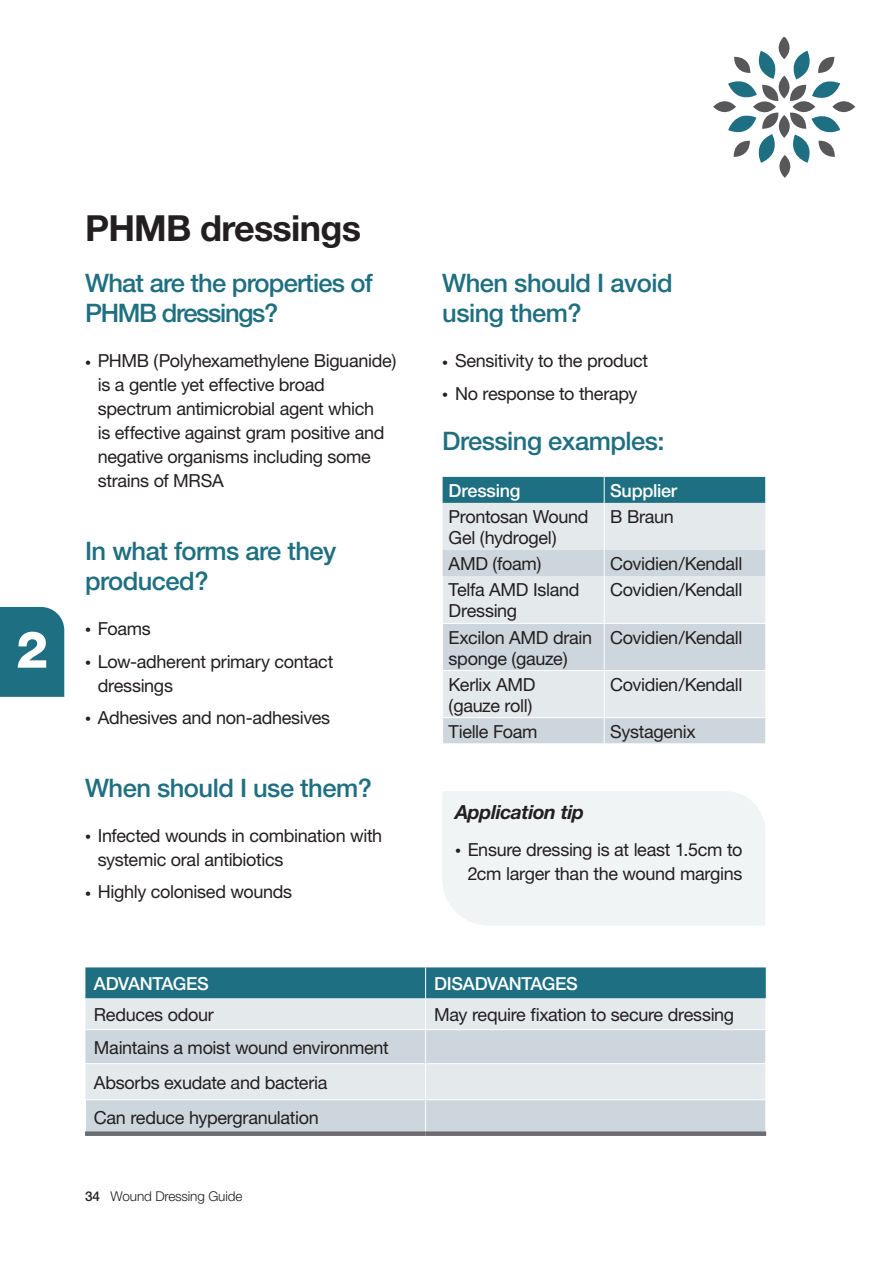
<style>
.page{position:relative;width:893px;height:1263px;background:#fff}
.page>*{position:absolute;margin:0;border:0;box-sizing:border-box;transform-origin:0 0}
.t1{font:800 51px "Helvetica Neue";color:#fff}
.t2{font:700 36px "Helvetica Neue";letter-spacing:-.02em;color:#231f20}
.t3{font:500 25.5px/30px "Helvetica Neue";letter-spacing:-.02em;color:#1e6f81}
.t4{font:italic 700 19.5px "Helvetica Neue";letter-spacing:-.02em;color:#231f20}
.t5{font:18px/24px "Helvetica Neue";letter-spacing:-.02em;color:#231f20}
.t6{font:500 18px "Helvetica Neue";letter-spacing:-.015em;color:#fff}
.t7{font:300 13.5px "Helvetica Neue";letter-spacing:-.01em;color:#231f20}
.s1{font-size:12px}
.s2{font-weight:500}
</style>
<div class="page">
<svg style="left:713px;top:37px;width:142px;height:141px"></svg>
<div style="left:0;top:607px;width:64px;height:90px;background:#1e6f81"></div>
<div style="left:85px;top:967px;width:681px;height:31px;background:#1e6f81"></div>
<div style="left:85px;top:998px;width:680px;height:31px;background:#e4e9ec"></div>
<svg style="left:85px;top:1030px;width:680px;height:101px;background:#d5dce2"></svg>
<hr style="left:425px;top:1064px;width:1px;height:35px;background:#fff">
<hr style="left:425px;top:998px;width:1px;height:31px;background:#fff">
<hr style="left:425px;top:1030px;width:1px;height:33px;background:#fff">
<hr style="left:85px;top:1063px;width:341px;height:1px;background:#fff">
<hr style="left:426px;top:1063px;width:340px;height:1px;background:#fff">
<hr style="left:425px;top:967px;width:1px;height:31px;background:#fff">
<hr style="left:85px;top:1100px;width:1px;height:31px;background:#fff">
<hr style="left:85px;top:1099px;width:341px;height:1px;background:#fff">
<hr style="left:426px;top:1099px;width:340px;height:1px;background:#fff">
<hr style="left:425px;top:1100px;width:1px;height:31px;background:#fff">
<div style="left:85px;top:1131px;width:341px;height:5px;background:#6c6d70"></div>
<div style="left:426px;top:1131px;width:340px;height:5px;background:#6c6d70"></div>
<div style="left:443px;top:503px;width:322px;height:47px;background:#e4e9ec"></div>
<svg style="left:443px;top:550px;width:322px;height:193px;background:#d8dfe4"></svg>
<div style="left:443px;top:477px;width:323px;height:26px;background:#1e6f81"></div>
<hr style="left:604px;top:503px;width:1px;height:47px;background:#fff">
<svg style="left:604px;top:550px;width:1px;height:26px"></svg>
<svg style="left:765px;top:550px;width:1px;height:26px"></svg>
<hr style="left:604px;top:576px;width:1px;height:47px;background:#fff">
<hr style="left:604px;top:624px;width:1px;height:46px;background:#fff">
<hr style="left:604px;top:671px;width:1px;height:46px;background:#fff">
<svg style="left:604px;top:718px;width:1px;height:25px"></svg>
<svg style="left:765px;top:718px;width:1px;height:25px"></svg>
<hr style="left:442px;top:623px;width:162px;height:1px;background:#fff">
<hr style="left:442px;top:670px;width:162px;height:1px;background:#fff">
<hr style="left:442px;top:717px;width:162px;height:1px;background:#fff">
<hr style="left:604px;top:623px;width:162px;height:1px;background:#fff">
<hr style="left:604px;top:670px;width:162px;height:1px;background:#fff">
<hr style="left:604px;top:717px;width:162px;height:1px;background:#fff">
<div style="left:442px;top:791px;width:323px;height:134px;background:#f1f4f5"></div>
<h1 class="t1" style="left:16px;top:619px;width:34px">2</h1>
<h2 class="t2" style="left:85px;top:206px;width:277px">PHMB dressings</h2>
<h3 class="t3" style="left:85px;top:268px;width:289px">What are the properties of<br>PHMB dressings?</h3>
<p class="t5" style="left:98px;top:349px;width:300px;text-indent:-13px"><span class="s1">•</span> PHMB (Polyhexamethylene Biguanide) is a gentle yet effective broad spectrum antimicrobial agent which<br>is effective against gram positive and negative organisms including some strains of MRSA</p>
<h3 class="t3" style="left:85px;top:535px;width:253px">In what forms are they produced?</h3>
<p class="t5" style="left:85px;top:616px;width:67px"><span class="s1">•</span> Foams</p>
<p class="t5" style="left:98px;top:649px;width:237px;text-indent:-13px"><span class="s1">•</span> Low-adherent primary contact dressings</p>
<p class="t5" style="left:85px;top:705px;width:247px"><span class="s1">•</span> Adhesives and non-adhesives</p>
<h3 class="t3" style="left:85px;top:772px;width:288px">When should I use them?</h3>
<p class="t5" style="left:98px;top:823px;width:286px;text-indent:-13px"><span class="s1">•</span> Infected wounds in combination with systemic oral antibiotics</p>
<p class="t5" style="left:85px;top:880px;width:209px"><span class="s1">•</span> Highly colonised wounds</p>
<h3 class="t3" style="left:442px;top:268px;width:232px">When should I avoid using them?</h3>
<p class="t5" style="left:442px;top:349px;width:208px"><span class="s1">•</span> Sensitivity to the product</p>
<p class="t5" style="left:442px;top:381px;width:197px"><span class="s1">•</span> No response to therapy</p>
<h3 class="t3" style="left:442px;top:425px;width:224px">Dressing examples:</h3>
<p class="t6" style="left:449px;top:480px;width:73px">Dressing</p>
<p class="t6" style="left:610px;top:480px;width:69px">Supplier</p>
<p class="t5" style="left:449px;top:506px;width:142px;line-height:21px">Prontosan Wound<br>Gel (hydrogel)</p>
<p class="t5" style="left:610px;top:504px;width:65px">B Braun</p>
<p class="t5" style="left:449px;top:552px;width:94px">AMD (foam)</p>
<p class="t5" style="left:610px;top:552px;width:134px">Covidien/Kendall</p>
<p class="t5" style="left:449px;top:579px;width:132px;line-height:21px">Telfa AMD Island<br>Dressing</p>
<p class="t5" style="left:610px;top:578px;width:134px">Covidien/Kendall</p>
<p class="t5" style="left:449px;top:626px;width:145px;line-height:21px">Excilon AMD drain sponge (gauze)</p>
<p class="t5" style="left:610px;top:625px;width:134px">Covidien/Kendall</p>
<p class="t5" style="left:449px;top:673px;width:88px;line-height:21px">Kerlix AMD (gauze roll)</p>
<p class="t5" style="left:610px;top:672px;width:134px">Covidien/Kendall</p>
<p class="t5" style="left:449px;top:719px;width:90px">Tielle Foam</p>
<p class="t5" style="left:610px;top:719px;width:87px">Systagenix</p>
<p class="t4" style="left:455px;top:800px;width:131px">Application tip</p>
<p class="t5" style="left:455px;top:837px;width:289px;text-align:right"><span class="s1">•</span> Ensure dressing is at least 1.5cm to<br>2cm larger than the wound margins</p>
<p class="t6" style="left:94px;top:973px;width:116px">ADVANTAGES</p>
<p class="t6" style="left:434px;top:973px;width:145px">DISADVANTAGES</p>
<p class="t5" style="left:94px;top:1002px;width:121px">Reduces odour</p>
<p class="t5" style="left:434px;top:1002px;width:302px">May require fixation to secure dressing</p>
<p class="t5" style="left:94px;top:1029px;width:296px;line-height:35.1px">Maintains a moist wound environment<br>Absorbs exudate and bacteria<br>Can reduce hypergranulation</p>
<p class="t7" style="left:85px;top:1188px;width:159px"><span class="s2">34</span> Wound Dressing Guide</p>
</div>
